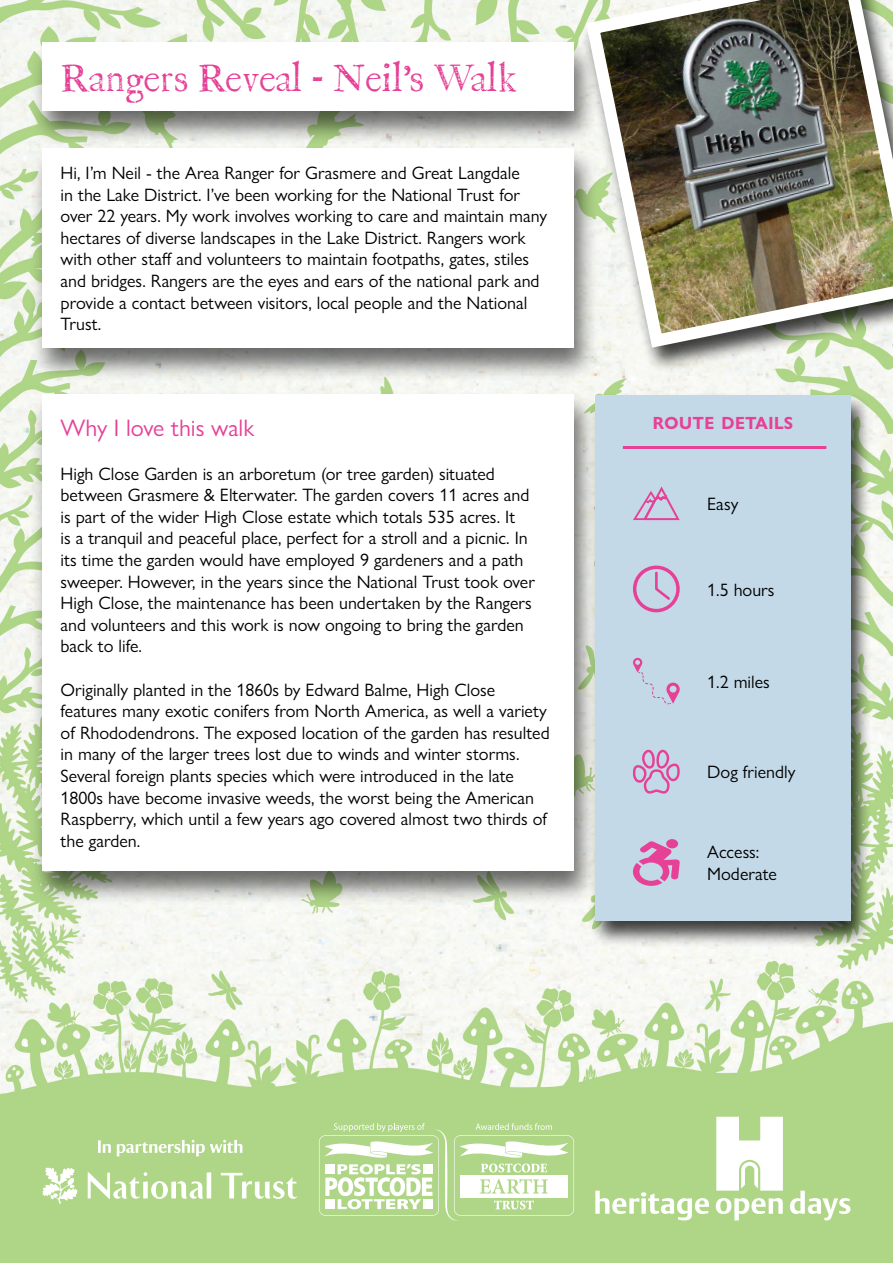
<style>
.page{position:relative;width:893px;height:1263px;background:#fff}
.page>*{position:absolute;margin:0;border:0;box-sizing:border-box;transform-origin:0 0}
.t1{font:37.5px "P22 Franklin Caslon";color:#e64097}
.StandardPara{font:24px "Gill Sans Nova";color:#e64097}
.t2{font:600 24px "Gill Sans Nova";color:#e64097}
.StandardPara-2{font:18px/21.6px "Gill Sans Nova";color:#000}
</style>
<div class="page">
<img style="left:0;top:0;width:893px;height:1263px">
<div style="left:30px;top:40px;width:568px;height:105px;background:#000;opacity:.57"></div>
<div style="left:43px;top:43px;width:531px;height:68px;background:#fff"></div>
<div style="left:30px;top:146px;width:568px;height:236px;background:#000;opacity:.57"></div>
<div style="left:43px;top:148px;width:531px;height:200px;background:#fff"></div>
<div style="left:580px;top:0;width:313px;height:373px;background:#000;opacity:.75"></div>
<img style="left:579px;top:0;width:314px;height:355px">
<div style="left:30px;top:392px;width:568px;height:514px;background:#000;opacity:.57"></div>
<div style="left:43px;top:395px;width:531px;height:476px;background:#fff"></div>
<svg style="left:221px;top:1173px;width:77px;height:26px"></svg>
<hr style="left:207px;top:1172px;width:4px;height:26px;background:#fff">
<div style="left:171px;top:1181px;width:5px;height:17px;background:#fff"></div>
<svg style="left:177px;top:1181px;width:27px;height:18px"></svg>
<svg style="left:88px;top:1172px;width:80px;height:27px"></svg>
<svg style="left:43px;top:1167px;width:35px;height:37px"></svg>
<svg style="left:98px;top:1140px;width:13px;height:13px"></svg>
<svg style="left:117px;top:1140px;width:125px;height:16px"></svg>
<svg style="left:319px;top:1123px;width:255px;height:98px"></svg>
<div style="left:588px;top:393px;width:284px;height:555px;background:#000;opacity:.75"></div>
<div style="left:595px;top:395px;width:255px;height:526px;background:#c4d9e8"></div>
<div style="left:633px;top:566px;width:47px;height:46px;border:3px solid #e64097;border-radius:50%"></div>
<svg style="left:655px;top:570px;width:17px;height:32px"></svg>
<svg style="left:633px;top:658px;width:47px;height:47px"></svg>
<svg style="left:633px;top:749px;width:47px;height:45px"></svg>
<svg style="left:633px;top:486px;width:47px;height:35px"></svg>
<div style="left:666px;top:839px;width:12px;height:9px;background:#e64097;border-radius:50%"></div>
<svg style="left:633px;top:841px;width:47px;height:45px"></svg>
<hr style="left:623px;top:446px;width:203px;height:3px;background:#e64097">
<svg style="left:716px;top:1117px;width:67px;height:73px"></svg>
<svg style="left:595px;top:1191px;width:114px;height:29px"></svg>
<svg style="left:716px;top:1198px;width:67px;height:22px"></svg>
<svg style="left:790px;top:1191px;width:60px;height:29px"></svg>
<p class="t1" style="left:61px;top:58px;width:458px">Rangers Reveal - Neil’s Walk</p>
<p class="StandardPara-2" style="left:61px;top:162px;width:488px">Hi, I’m Neil - the Area Ranger for Grasmere and Great Langdale<br>in the Lake District. I’ve been working for the National Trust for over 22 years. My work involves working to care and maintain many hectares of diverse landscapes in the Lake District. Rangers work with other staff and volunteers to maintain footpaths, gates, stiles and bridges. Rangers are the eyes and ears of the national park and provide a contact between visitors, local people and the National Trust.</p>
<p class="StandardPara" style="left:61px;top:414px;width:195px">Why I love this walk</p>
<p class="StandardPara-2" style="left:61px;top:462px;width:476px">High Close Garden is an arboretum (or tree garden) situated between Grasmere &amp; Elterwater. The garden covers 11 acres and is part of the wider High Close estate which totals 535 acres. It<br>is a tranquil and peaceful place, perfect for a stroll and a picnic. In its time the garden would have employed 9 gardeners and a path sweeper. However, in the years since the National Trust took over High Close, the maintenance has been undertaken by the Rangers and volunteers and this work is now ongoing to bring the garden back to life.</p>
<p class="StandardPara-2" style="left:61px;top:678px;width:491px">Originally planted in the 1860s by Edward Balme, High Close features many exotic conifers from North America, as well a variety of Rhododendrons. The exposed location of the garden has resulted in many of the larger trees lost due to winds and winter storms.<br>Several foreign plants species which were introduced in the late 1800s have become invasive weeds, the worst being the American Raspberry, which until a few years ago covered almost two thirds of the garden.</p>
<p class="t2" style="left:652px;top:406px;width:142px">route details</p>
<p class="StandardPara-2" style="left:707px;top:493px;width:33px">Easy</p>
<p class="StandardPara-2" style="left:707px;top:578px;width:69px">1.5 hours</p>
<p class="StandardPara-2" style="left:707px;top:670px;width:64px">1.2 miles</p>
<p class="StandardPara-2" style="left:707px;top:761px;width:90px">Dog friendly</p>
<p class="StandardPara-2" style="left:707px;top:841px;width:54px">Access:</p>
<p class="StandardPara-2" style="left:707px;top:863px;width:71px">Moderate</p>
</div>
